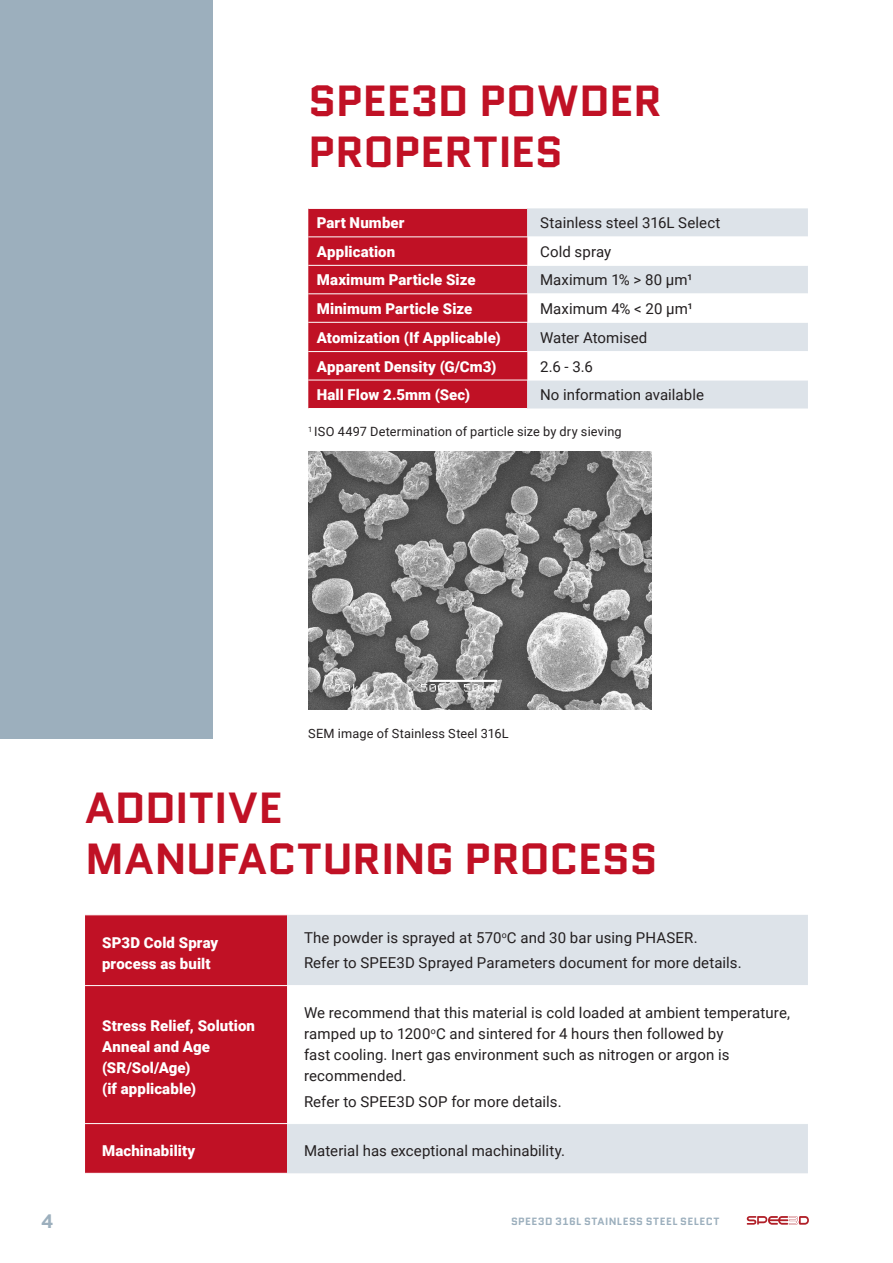
<style>
.page{position:relative;width:893px;height:1263px;background:#fff}
.page>*{position:absolute;margin:0;border:0;box-sizing:border-box;transform-origin:0 0}
.Headings{font:700 43.5px/51px "Quantico";letter-spacing:-.01em;color:#c01125}
.t1{font:700 19.5px "Quantico";color:#9cafbd}
.Right_Col_Text{font:15px/21px "Roboto";letter-spacing:.005em;color:#231f20}
.Left_Heading_Text{font:900 15px/21px "Roboto";letter-spacing:.01em;color:#fff}
.Abbrev__Bodycopy{font:12.75px "Roboto";letter-spacing:.01em;color:#231f20}
.t2{font:700 10.5px "Quantico";letter-spacing:.045em;color:#9cafbd}
</style>
<div class="page">
<svg style="left:747px;top:1216px;width:62px;height:9px"></svg>
<div style="left:0;top:0;width:213px;height:738px;background:#9cafbd"></div>
<img style="left:308px;top:452px;width:344px;height:257px">
<div style="left:308px;top:209px;width:219px;height:199px;background:#c01125"></div>
<svg style="left:527px;top:208px;width:281px;height:200px;fill:#dde3e9"></svg>
<hr style="left:308px;top:236px;width:219px;height:1px;background:#fff">
<hr style="left:527px;top:236px;width:281px;height:1px;background:#fff">
<hr style="left:308px;top:265px;width:219px;height:1px;background:#fff">
<hr style="left:527px;top:265px;width:281px;height:1px;background:#fff">
<hr style="left:308px;top:293px;width:219px;height:1px;background:#fff">
<hr style="left:527px;top:293px;width:281px;height:1px;background:#fff">
<hr style="left:308px;top:322px;width:219px;height:1px;background:#fff">
<hr style="left:527px;top:322px;width:281px;height:1px;background:#fff">
<hr style="left:308px;top:351px;width:219px;height:1px;background:#fff">
<hr style="left:527px;top:351px;width:281px;height:1px;background:#fff">
<hr style="left:308px;top:380px;width:219px;height:1px;background:#fff">
<hr style="left:527px;top:380px;width:281px;height:1px;background:#fff">
<div style="left:85px;top:915px;width:202px;height:258px;background:#c01125"></div>
<svg style="left:287px;top:915px;width:521px;height:258px"></svg>
<hr style="left:85px;top:985px;width:202px;height:1px;background:#fff">
<hr style="left:287px;top:985px;width:521px;height:1px;background:#fff">
<hr style="left:85px;top:1123px;width:202px;height:1px;background:#fff">
<hr style="left:287px;top:1123px;width:521px;height:1px;background:#fff">
<p class="Headings" style="left:308px;top:75px;width:355px">SPEE3D POWDER<br>PROPERTIES</p>
<p class="Left_Heading_Text" style="left:317px;top:212px;width:89px">Part Number</p>
<p class="Right_Col_Text" style="left:540px;top:212px;width:182px">Stainless steel 316L Select</p>
<p class="Left_Heading_Text" style="left:317px;top:240px;width:80px">Application</p>
<p class="Right_Col_Text" style="left:540px;top:240px;width:73px">Cold spray</p>
<p class="Left_Heading_Text" style="left:317px;top:269px;width:160px">Maximum Particle Size</p>
<p class="Right_Col_Text" style="left:540px;top:269px;width:154px">Maximum 1% &gt; 80 µm¹</p>
<p class="Left_Heading_Text" style="left:317px;top:297px;width:157px">Minimum Particle Size</p>
<p class="Right_Col_Text" style="left:540px;top:297px;width:154px">Maximum 4% &lt; 20 µm¹</p>
<p class="Left_Heading_Text" style="left:317px;top:326px;width:185px">Atomization (If Applicable)</p>
<p class="Right_Col_Text" style="left:540px;top:326px;width:109px">Water Atomised</p>
<p class="Left_Heading_Text" style="left:317px;top:355px;width:181px">Apparent Density (G/Cm3)</p>
<p class="Right_Col_Text" style="left:540px;top:355px;width:54px">2.6 - 3.6</p>
<p class="Left_Heading_Text" style="left:317px;top:384px;width:155px">Hall Flow 2.5mm (Sec)</p>
<p class="Right_Col_Text" style="left:540px;top:384px;width:165px">No information available</p>
<p class="Abbrev__Bodycopy" style="left:308px;top:422px;width:315px"><sup>1</sup> ISO 4497 Determination of particle size by dry sieving</p>
<p class="Abbrev__Bodycopy" style="left:308px;top:725px;width:202px">SEM image of Stainless Steel 316L</p>
<p class="Headings" style="left:85px;top:782px;width:574px">ADDITIVE<br>MANUFACTURING PROCESS</p>
<p class="Left_Heading_Text" style="left:102px;top:931px;width:118px">SP3D Cold Spray process as built</p>
<p class="Right_Col_Text" style="left:304px;top:927px;width:395px">The powder is sprayed at 570<sup>o</sup>C and 30 bar using PHASER.</p>
<p class="Right_Col_Text" style="left:304px;top:952px;width:439px">Refer to SPEE3D Sprayed Parameters document for more details.</p>
<p class="Left_Heading_Text" style="left:102px;top:1014px;width:155px">Stress Relief, Solution<br>Anneal and Age (SR/Sol/Age)<br>(if applicable)</p>
<p class="Right_Col_Text" style="left:304px;top:1002px;width:488px">We recommend that this material is cold loaded at ambient temperature, ramped up to 1200<sup>o</sup>C and sintered for 4 hours then followed by<br>fast cooling. Inert gas environment such as nitrogen or argon is recommended.</p>
<p class="Right_Col_Text" style="left:304px;top:1090px;width:259px">Refer to SPEE3D SOP for more details.</p>
<p class="Left_Heading_Text" style="left:102px;top:1140px;width:95px">Machinability</p>
<p class="Right_Col_Text" style="left:304px;top:1140px;width:263px">Material has exceptional machinability.</p>
<h2 class="t1" style="left:41px;top:1207px;width:14px">4</h2>
<p class="t2" style="left:511px;top:1213px;width:210px">SPEE3D 316L STAINLESS STEEL SELECT</p>
</div>
